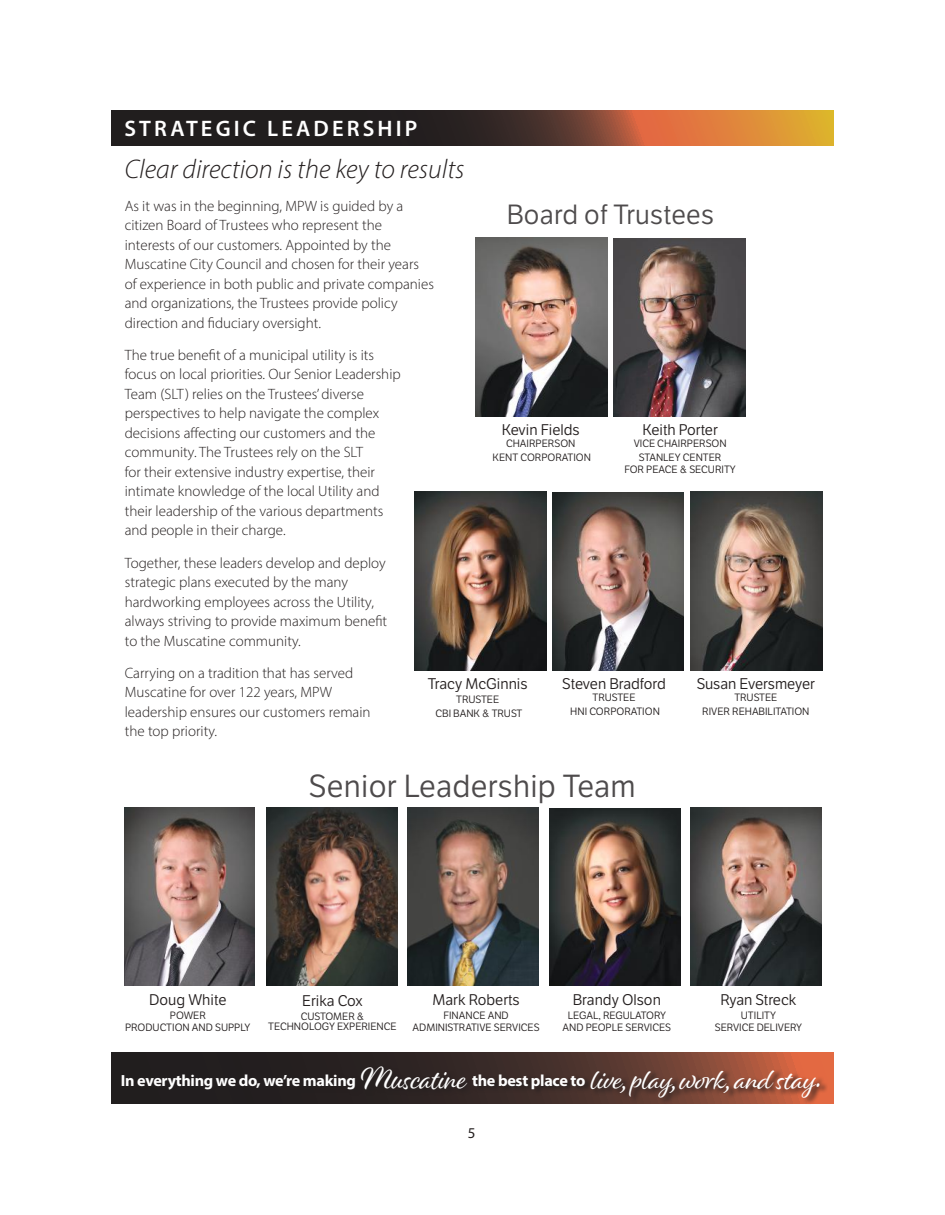
<style>
.page{position:relative;width:945px;height:1215px;background:#fff}
.page>*{position:absolute;margin:0;border:0;box-sizing:border-box;transform-origin:0 0}
.t1{font:31.05px "LFT Etica";letter-spacing:.01em;color:#4e4b4c}
.t2{font:italic 300 27px "Myriad Pro";color:#241f1f}
.t3{font:27px "LFT Etica";letter-spacing:.01em;color:#4e4b4c}
.t4{font:600 22.5px "Myriad Pro";letter-spacing:.14em;color:#fff}
.t5{font:700 16.2px "Myriad Pro";letter-spacing:-.02em;color:#fff}
.t6{font:300 15px/19.5px "Myriad Pro";color:#241f1f}
.t7{font:15px "LFT Etica";color:#241f1f}
.t8{font:15px "Myriad Pro";color:#241f1f}
.t9{font:10.35px/13.8px "LFT Etica";color:#241f1f;text-align:center}
.s1{font-family:"Alisha";font-weight:400;font-size:33.3px}
.s2{font-family:"Alisha";font-weight:400;font-size:30.9px}
.s3{font-family:"Alisha";font-weight:400;font-size:31.5px}
.s4{font-family:"Alisha";font-weight:400;font-size:30px}
</style>
<div class="page">
<img style="left:691px;top:808px;width:131px;height:177px">
<img style="left:124px;top:808px;width:131px;height:177px">
<img style="left:266px;top:808px;width:131px;height:177px">
<img style="left:549px;top:808px;width:131px;height:177px">
<img style="left:415px;top:492px;width:132px;height:178px">
<img style="left:690px;top:492px;width:132px;height:178px">
<img style="left:552px;top:492px;width:132px;height:178px">
<img style="left:476px;top:238px;width:131px;height:178px">
<img style="left:407px;top:808px;width:131px;height:177px">
<img style="left:613px;top:238px;width:132px;height:179px">
<svg style="left:111px;top:1053px;width:723px;height:51px;background:#52332a"></svg>
<svg style="left:122px;top:1065px;width:706px;height:39px;background:#482f28"></svg>
<svg style="left:112px;top:110px;width:721px;height:35px;background:#63412a"></svg>
<h3 class="t4" style="left:124px;top:114px;width:295px">STRATEGIC LEADERSHIP</h3>
<h2 class="t2" style="left:125px;top:153px;width:341px">Clear direction is the key to results</h2>
<p class="t6" style="left:125px;top:196px;width:311px">As it was in the beginning, MPW is guided by a citizen Board of Trustees who represent the interests of our customers. Appointed by the Muscatine City Council and chosen for their years of experience in both public and private companies and organizations, the Trustees provide policy direction and fiduciary oversight.</p>
<p class="t6" style="left:125px;top:345px;width:277px">The true benefit of a municipal utility is its focus on local priorities. Our Senior Leadership Team (SLT) relies on the Trustees’ diverse perspectives to help navigate the complex decisions affecting our customers and the community. The Trustees rely on the SLT<br>for their extensive industry expertise, their intimate knowledge of the local Utility and their leadership of the various departments and people in their charge.</p>
<p class="t6" style="left:125px;top:553px;width:264px">Together, these leaders develop and deploy strategic plans executed by the many hardworking employees across the Utility, always striving to provide maximum benefit to the Muscatine community.</p>
<p class="t6" style="left:125px;top:663px;width:247px">Carrying on a tradition that has served<br>Muscatine for over 122 years, MPW leadership ensures our customers remain the top priority.</p>
<p class="t7" style="left:428px;top:675px;width:101px">Tracy McGinnis</p>
<h2 class="t3" style="left:507px;top:199px;width:209px">Board of Trustees</h2>
<p class="t7" style="left:502px;top:421px;width:80px">Kevin Fields</p>
<p class="t9" style="left:493px;top:437px;width:100px">CHAIRPERSON<br>KENT CORPORATION</p>
<p class="t7" style="left:643px;top:421px;width:77px">Keith Porter</p>
<p class="t9" style="left:634px;top:437px;width:95px">VICE CHAIRPERSON<br>STANLEY CENTER</p>
<p class="t9" style="left:625px;top:463px;width:113px">FOR PEACE &amp; SECURITY</p>
<p class="t7" style="left:562px;top:675px;width:105px">Steven Bradford</p>
<p class="t9" style="left:570px;top:691px;width:91px">TRUSTEE<br>HNI CORPORATION</p>
<p class="t7" style="left:697px;top:675px;width:120px">Susan Eversmeyer</p>
<p class="t9" style="left:702px;top:691px;width:109px">TRUSTEE<br>RIVER REHABILITATION</p>
<p class="t9" style="left:436px;top:692px;width:88px;line-height:14.4px">TRUSTEE<br>CBI BANK &amp; TRUST</p>
<h1 class="t1" style="left:309px;top:768px;width:329px">Senior Leadership Team</h1>
<p class="t7" style="left:149px;top:991px;width:79px">Doug White</p>
<p class="t9" style="left:125px;top:1010px;width:127px;line-height:12px">POWER<br>PRODUCTION AND SUPPLY</p>
<p class="t7" style="left:302px;top:992px;width:62px">Erika Cox</p>
<p class="t9" style="left:268px;top:1011px;width:130px;line-height:10.4px">CUSTOMER &amp;<br>TECHNOLOGY EXPERIENCE</p>
<p class="t7" style="left:432px;top:991px;width:89px">Mark Roberts</p>
<p class="t9" style="left:413px;top:1010px;width:129px;line-height:12px">FINANCE AND<br>ADMINISTRATIVE SERVICES</p>
<p class="t7" style="left:573px;top:991px;width:90px">Brandy Olson</p>
<p class="t9" style="left:563px;top:1010px;width:110px;line-height:12px">LEGAL, REGULATORY<br>AND PEOPLE SERVICES</p>
<p class="t7" style="left:720px;top:991px;width:78px">Ryan Streck</p>
<p class="t9" style="left:715px;top:1010px;width:89px;line-height:12px">UTILITY<br>SERVICE DELIVERY</p>
<p class="t5" style="left:121px;top:1070px;width:705px">In everything we do, we’re making <span class="s1">Muscatine</span> the best place to <span class="s2">live, play,work, and</span> <span class="s3">stay</span><span class="s4">.</span></p>
<p class="t8" style="left:468px;top:1124px;width:9px">5</p>
</div>
